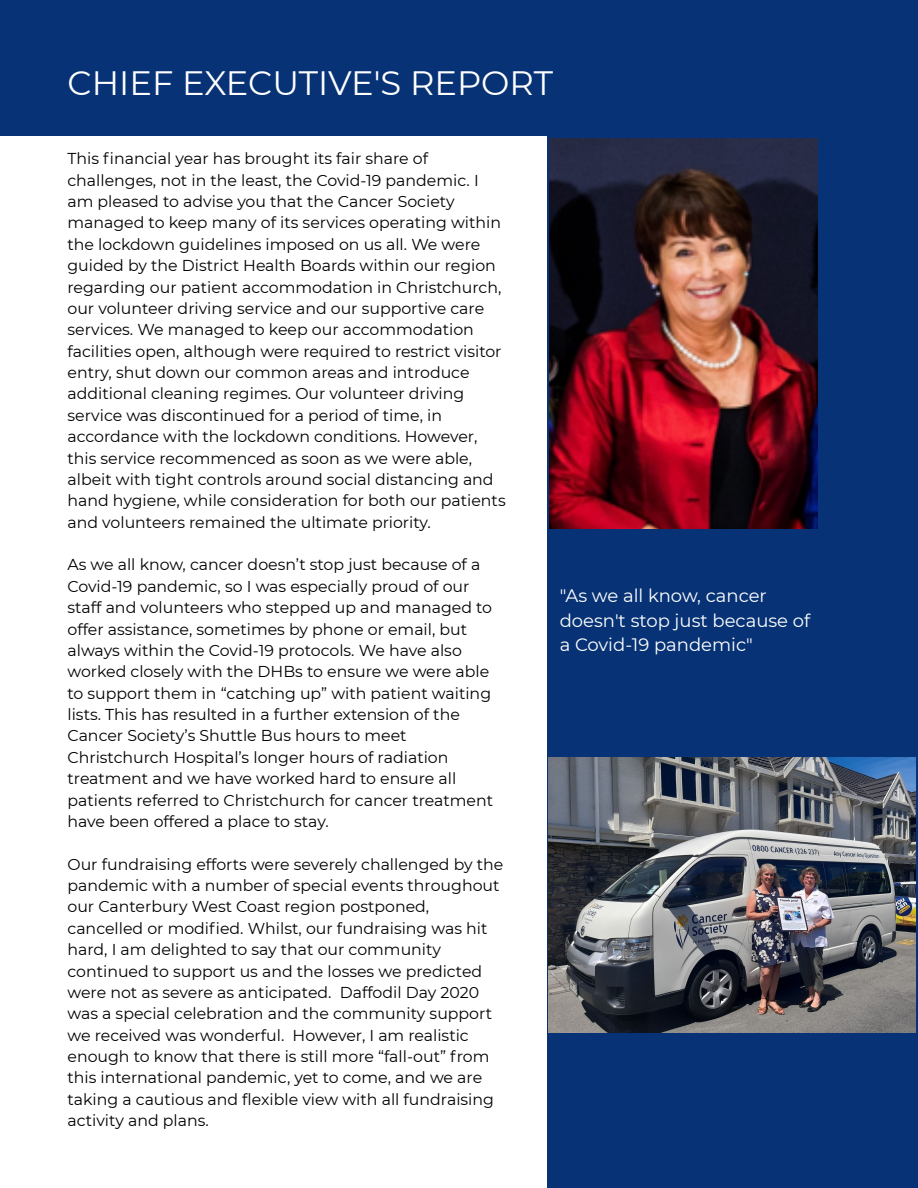
<style>
.page{position:relative;width:918px;height:1188px;background:#073376}
.page>*{position:absolute;margin:0;border:0;box-sizing:border-box;transform-origin:0 0}
.t1{font:33.75px "Montserrat";color:#fff}
.t2{font:18px/24.8px "Montserrat";color:#fff}
.t3{font:15.75px/21.3px "Montserrat";color:#000}
</style>
<div class="page">
<div style="left:0;top:136px;width:547px;height:1052px;background:#fff"></div>
<img style="left:549px;top:139px;width:268px;height:390px">
<img style="left:549px;top:758px;width:366px;height:275px">
<h1 class="t1" style="left:68px;top:62px;width:487px">CHIEF EXECUTIVE'S REPORT</h1>
<p class="t3" style="left:68px;top:148px;width:440px">This fi nancial year has brought its fair share of challenges, not in the least, the Covid-19 pandemic. I am pleased to advise you that the Cancer Society managed to keep many of its services operating within the lockdown guidelines imposed on us all. We were guided by the District Health Boards within our region regarding our patient accommodation in Christchurch, our volunteer driving service and our supportive care services. We managed to keep our accommodation facilities open, although were required to restrict visitor entry, shut down our common areas and introduce additional cleaning regimes. Our volunteer driving service was discontinued for a period of time, in accordance with the lockdown conditions. However, this service recommenced as soon as we were able, albeit with tight controls around social distancing and hand hygiene, while consideration for both our patients and volunteers remained the ultimate priority.</p>
<p class="t3" style="left:68px;top:554px;width:427px">As we all know, cancer doesn’t stop just because of a Covid-19 pandemic, so I was especially proud of our staff and volunteers who stepped up and managed to offer assistance, sometimes by phone or email, but always within the Covid-19 protocols. We have also worked closely with the DHBs to ensure we were able to support them in “catching up” with patient waiting lists. This has resulted in a further extension of the Cancer Society’s Shuttle Bus hours to meet Christchurch Hospital’s longer hours of radiation treatment and we have worked hard to ensure all patients referred to Christchurch for cancer treatment have been offered a place to stay.</p>
<p class="t3" style="left:68px;top:853px;width:438px">Our fundraising efforts were severely challenged by the pandemic with a number of special events throughout our Canterbury West Coast region postponed, cancelled or modified. Whilst, our fundraising was hit hard, I am delighted to say that our community continued to support us and the losses we predicted were not as severe as anticipated. Daffodil Day 2020 was a special celebration and the community support we received was wonderful. However, I am realistic enough to know that there is still more “fall-out” from this international pandemic, yet to come, and we are taking a cautious and flexible view with all fundraising activity and plans.</p>
<p class="t2" style="left:560px;top:583px;width:252px">"As we all know, cancer doesn't stop just because of a Covid-19 pandemic"</p>
</div>
